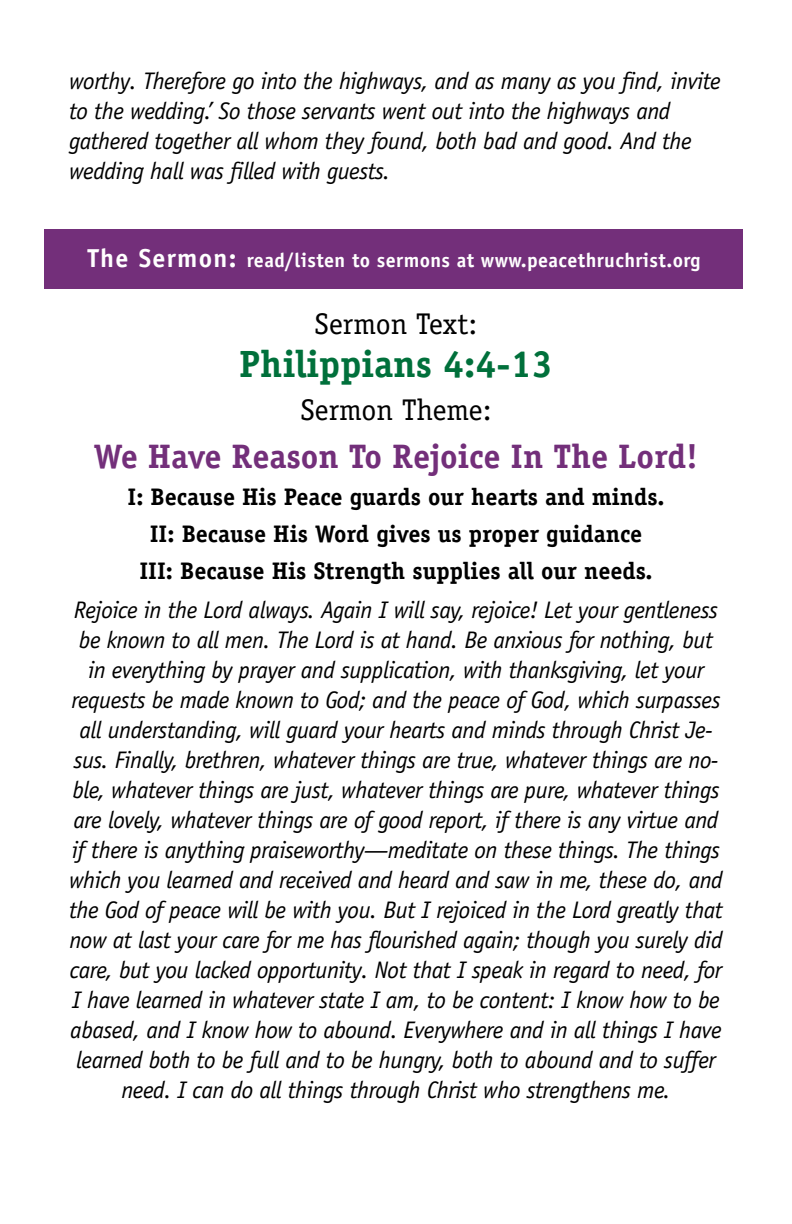
<style>
.page{position:relative;width:792px;height:1224px;background:#fff}
.page>*{position:absolute;margin:0;border:0;box-sizing:border-box;transform-origin:0 0}
.t1{font:700 38px "Officina Serif";color:#00703b}
.t2{font:700 34px "Officina Serif";color:#732f7a}
.t3{font:30px "Officina Serif";color:#000}
.t4{font:italic 24px/30px "Officina Sans";letter-spacing:-.02em;color:#000;text-align:center}
.t5{font:700 24px/37px "Officina Serif";color:#000;text-align:center}
.t6{font:700 20px "Officina Sans";letter-spacing:.02em;color:#fff}
.s1{font-size:26px}
</style>
<div class="page">
<div style="left:45px;top:229px;width:698px;height:60px;background:#732f7a"></div>
<p class="t4" style="left:69px;top:66px;width:653px;text-align:left">worthy. Therefore go into the highways, and as many as you find, invite to the wedding.’ So those servants went out into the highways and gathered together all whom they found, both bad and good. And the wedding hall was filled with guests.</p>
<p class="t6" style="left:87px;top:248px;width:615px"><span class="s1">The Sermon:</span> read/listen to sermons at www.peacethruchrist.org</p>
<p class="t3" style="left:315px;top:306px;width:164px">Sermon Text:</p>
<h1 class="t1" style="left:239px;top:341px;width:315px">Philippians 4:4-13</h1>
<p class="t3" style="left:300px;top:392px;width:193px">Sermon Theme:</p>
<h2 class="t2" style="left:94px;top:435px;width:606px">We Have Reason To Rejoice In The Lord!</h2>
<p class="t5" style="left:128px;top:478px;width:538px">I: Because His Peace guards our hearts and minds.<br>II: Because His Word gives us proper guidance<br>III: Because His Strength supplies all our needs.</p>
<p class="t4" style="left:69px;top:595px;width:655px">Rejoice in the Lord always. Again I will say, rejoice! Let your gentleness be known to all men. The Lord is at hand. Be anxious for nothing, but in everything by prayer and supplication, with thanksgiving, let your requests be made known to God; and the peace of God, which surpasses all understanding, will guard your hearts and minds through Christ Je&shy;sus. Finally, brethren, whatever things are true, whatever things are no&shy;ble, whatever things are just, whatever things are pure, whatever things are lovely, whatever things are of good report, if there is any virtue and if there is anything praiseworthy—meditate on these things. The things which you learned and received and heard and saw in me, these do, and the God of peace will be with you. But I rejoiced in the Lord greatly that now at last your care for me has flourished again; though you surely did care, but you lacked opportunity. Not that I speak in regard to need, for I have learned in whatever state I am, to be content: I know how to be abased, and I know how to abound. Everywhere and in all things I have learned both to be full and to be hungry, both to abound and to suffer need. I can do all things through Christ who strengthens me.</p>
</div>
